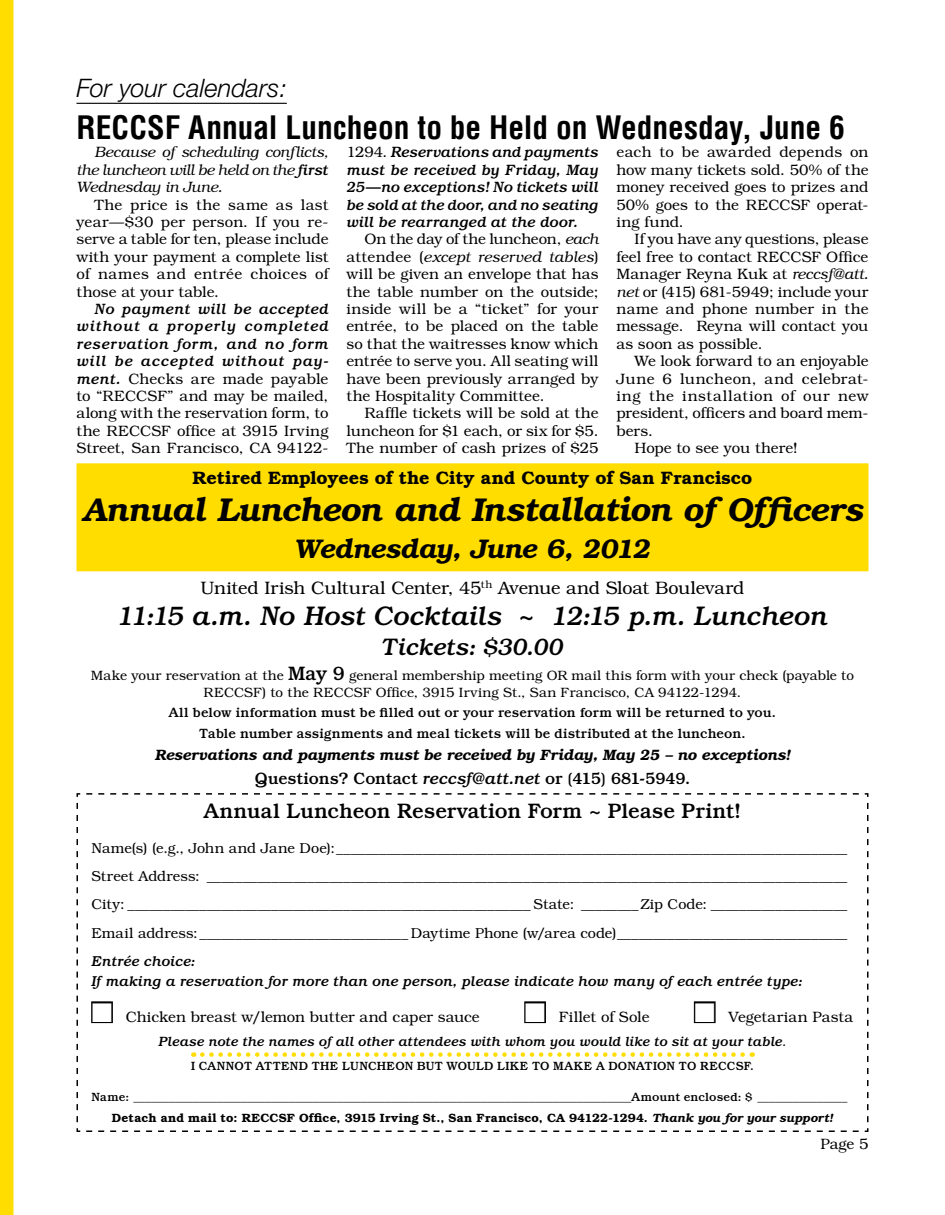
<style>
.page{position:relative;width:945px;height:1215px;background:#fff}
.page>*{position:absolute;margin:0;border:0;box-sizing:border-box;transform-origin:0 0}
.t1{font:italic 600 33px "Bookman Std";letter-spacing:-.015em;color:#000}
.t2{font:700 condensed 31.5px "Helvetica";color:#000}
.t3{font:italic 500 27px "Bookman Std";letter-spacing:-.01em;color:#000}
.t4{font:italic 600 27px "Bookman Std";letter-spacing:-.015em;color:#000}
.t5{font:italic 300 25.5px "Helvetica Neue";letter-spacing:-.005em;color:#000}
.t6{font:italic 500 24px "Bookman Std";color:#000}
.t7{font:500 21px "Bookman Std";letter-spacing:-.005em;color:#000}
.t8{font:300 18px "Bookman Std";letter-spacing:-.01em;color:#000}
.t9{font:600 18px "Bookman Std";color:#000}
.t10{font:500 16.5px "Bookman Std";letter-spacing:-.01em;color:#000}
.t11{font:300 15px/17.4px "Bookman Std";letter-spacing:.005em;color:#000;text-align:justify}
.t12{font:italic 500 15px/17.4px "Bookman Std";color:#000;text-align:justify}
.t13{font:italic 300 15px/17.4px "Bookman Std";letter-spacing:-.005em;color:#000;text-align:justify}
.t14{font:italic 600 15px "Bookman Std";color:#000}
.t15{font:300 15px "Bookman Std";letter-spacing:.045em;color:#000}
.t16{font:300 14.4px/28.5px "Bookman Std";letter-spacing:.005em;color:#000;text-align:justify}
.t17{font:italic 500 14.4px/19.5px "Bookman Std";letter-spacing:.005em;color:#000}
.t18{font:300 13.5px/17.4px "Bookman Std";letter-spacing:.01em;color:#000;text-align:center}
.t19{font:500 13.5px/20.4px "Bookman Std";letter-spacing:.005em;color:#000;text-align:center}
.t20{font:italic 500 13.5px "Bookman Std";letter-spacing:.005em;color:#000}
.t21{font:500 12px/20.4px "Bookman Std";letter-spacing:.015em;color:#000;text-align:center}
.t22{font:500 12px "Bookman Std";letter-spacing:.08em;color:#000}
.s1{font-weight:500}
.s2{font-weight:500;font-style:italic}
.s3{font-style:italic}
.s4{font-weight:300;font-style:normal}
.s5{font-weight:500;font-size:19.5px}
.s6{color:#fff}
.s7{font-weight:600}
.s8{font-weight:600;font-style:italic}
</style>
<div class="page">
<div style="left:0;top:0;width:14px;height:1215px;background:#fd0"></div>
<div style="left:76px;top:463px;width:792px;height:108px;background:#fd0"></div>
<svg style="left:76px;top:793px;width:793px;height:339px"></svg>
<hr style="left:76px;top:103px;width:211px;height:1px;background:#000">
<h3 class="t5" style="left:76px;top:72px;width:212px">For your calendars:</h3>
<h2 class="t2" style="left:76px;top:108px;width:770px">RECCSF Annual Luncheon to be Held on Wednesday, June 6</h2>
<p class="t13" style="left:76px;top:144px;width:253px;text-indent:18px">Because of scheduling conflicts, the luncheon will be held on the <span class="s1">first </span>Wednesday in June.</p>
<p class="t11" style="left:77px;top:196px;width:254px;text-indent:18px">The price is the same as last year—$30 per person. If you re&shy;serve a table for ten, please include with your payment a complete list of names and entrée choices of those at your table.</p>
<p class="t11" style="left:77px;top:300px;width:253px;text-indent:18px"><span class="s2">No payment will be accepted without a properly completed reservation form, and no form will be accepted without pay&shy;ment.</span> Checks are made payable to “RECCSF” and may be mailed, along with the reservation form, to the RECCSF office at 3915 Irving Street, San Francisco, CA 94122-</p>
<p class="t11" style="left:617px;top:144px;width:254px">each to be awarded depends on how many tickets sold. 50% of the money received goes to prizes and 50% goes to the RECCSF operat&shy;ing fund.</p>
<p class="t11" style="left:617px;top:231px;width:254px;text-indent:18px">If you have any questions, please feel free to contact RECCSF Office Manager Reyna Kuk at <span class="s3">reccsf@att. net</span> or (415) 681-5949; include your name and phone number in the message. Reyna will contact you as soon as possible.</p>
<p class="t11" style="left:635px;top:353px;width:236px">We look forward to an enjoyable</p>
<p class="t11" style="left:617px;top:370px;width:254px">June 6 luncheon, and celebrat-</p>
<p class="t15" style="left:617px;top:387px;width:254px">ing the installation of our new</p>
<p class="t11" style="left:617px;top:405px;width:254px">president, officers and board mem-</p>
<p class="t11" style="left:617px;top:422px;width:38px">bers.</p>
<p class="t11" style="left:635px;top:440px;width:165px">Hope to see you there!</p>
<p class="t12" style="left:347px;top:143px;width:254px"><span class="s4">1294.</span> Reservations and payments must be received by Friday, May 25—no exceptions! No tickets will be sold at the door, and no seating will be rearranged at the door.</p>
<p class="t11" style="left:347px;top:231px;width:254px;text-indent:18px">On the day of the luncheon, <span class="s3">each </span>attendee (<span class="s3">except reserved tables</span>) will be given an envelope that has the table number on the outside; inside will be a “ticket” for your entrée, to be placed on the table so that the waitresses know which entrée to serve you. All seating will have been previously arranged by the Hospitality Committee.</p>
<p class="t11" style="left:347px;top:405px;width:253px;text-indent:18px">Raffle tickets will be sold at the luncheon for $1 each, or six for $5.<br>The number of cash prizes of $25</p>
<p class="t9" style="left:193px;top:467px;width:561px">Retired Employees of the City and County of San Francisco</p>
<h1 class="t1" style="left:82px;top:490px;width:782px">Annual Luncheon and Installation of Officers</h1>
<h3 class="t4" style="left:295px;top:532px;width:357px">Wednesday, June 6, 2012</h3>
<p class="t8" style="left:201px;top:578px;width:545px">United Irish Cultural Center, 45<sup>th</sup> Avenue and Sloat Boulevard</p>
<h3 class="t3" style="left:117px;top:600px;width:712px">11:15 a.m. No Host Cocktails ~ 12:15 p.m. Luncheon</h3>
<h3 class="t6" style="left:381px;top:633px;width:183px">Tickets: $30.00</h3>
<p class="t18" style="left:91px;top:667px;width:765px">Make your reservation at the <span class="s5">May 9</span> general membership meeting OR mail this form with your check (payable to<br>RECCSF) to the RECCSF Office, 3915 Irving St., San Francisco, CA 94122-1294.</p>
<p class="t19" style="left:169px;top:702px;width:609px">All below information must be filled out or your reservation form will be returned to you.<br>Table number assignments and meal tickets will be distributed at the luncheon.</p>
<p class="t14" style="left:155px;top:746px;width:637px">Reservations and payments must be received by Friday, May 25 – no exceptions!</p>
<p class="t10" style="left:255px;top:768px;width:437px">Questions? Contact <span class="s3">reccsf@att.net</span> or (415) 681-5949.</p>
<h3 class="t7" style="left:204px;top:799px;width:539px">Annual Luncheon Reservation Form ~ Please Print!</h3>
<p class="t16" style="left:91px;top:834px;width:758px">Name(s) (e.g., John and Jane Doe):_______________________________________________________________________ Street Address: _________________________________________________________________________________________ City: ________________________________________________________ State: ________Zip Code: ___________________ Email address:_____________________________ Daytime Phone (w/area code)________________________________</p>
<p class="t17" style="left:91px;top:951px;width:713px">Entrée choice:<br>If making a reservation for more than one person, please indicate how many of each entrée type:</p>
<p class="t11" style="left:92px;top:1008px;width:390px"><span class="s6">■</span> Chicken breast w/lemon butter and caper sauce</p>
<p class="t11" style="left:525px;top:1008px;width:126px"><span class="s6">■</span> Fillet of Sole</p>
<p class="t11" style="left:694px;top:1008px;width:160px"><span class="s6">■</span> Vegetarian Pasta</p>
<p class="t20" style="left:158px;top:1033px;width:630px">Please note the names of all other attendees with whom you would like to sit at your table<span class="s4">.</span></p>
<p class="t21" style="left:191px;top:1056px;width:18px">I cannot</p>
<p class="t21" style="left:256px;top:1056px;width:10px">attend</p>
<p class="t21" style="left:312px;top:1056px;width:10px">the</p>
<p class="t21" style="left:342px;top:1056px;width:28px">luncheon</p>
<p class="t22" style="left:417px;top:1059px;width:201px">but would liketo makeadonation</p>
<p class="t21" style="left:679px;top:1056px;width:77px">to RECCSF.</p>
<p class="t21" style="left:91px;top:1087px;width:758px">Name: ___________________________________________________________________________________Amount enclosed: $ _______________<br><span class="s7">Detach and mail to: RECCSF Office, 3915 Irving St., San Francisco, CA 94122-1294.</span> <span class="s8">Thank you for your support!</span></p>
<p class="t11" style="left:821px;top:1135px;width:49px">Page 5</p>
</div>
